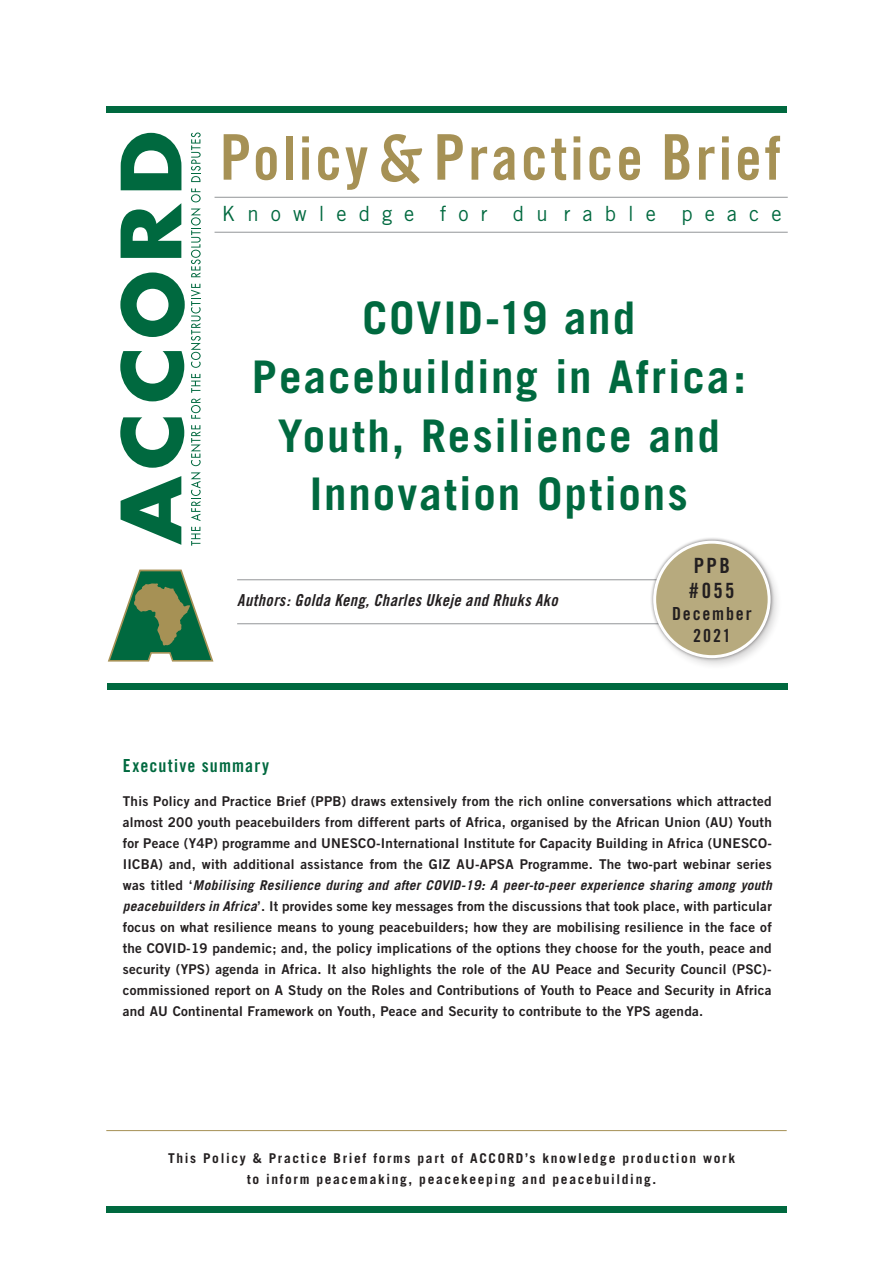
<style>
.page{position:relative;width:893px;height:1263px;background:#fff}
.page>*{position:absolute;margin:0;border:0;box-sizing:border-box;transform-origin:0 0}
.t1{font:60px "Trade Gothic Bold Cond Twenty";letter-spacing:.05em;color:#a69155}
.t2{font:700 45px/58.5px "Trade Gothic";letter-spacing:.04em;color:#00693f;text-align:center}
.t3{font:21px "Trade Gothic";letter-spacing:.595em;color:#00693f}
.t4{font:21px/25.2px "Trade Gothic Bold Cond Twenty";letter-spacing:.11em;color:#231f20}
.t5{font:18px "Trade Gothic Bold Cond Twenty";letter-spacing:.065em;color:#00693f}
.t6{font:18px/21.6px "Trade Gothic Bold Cond Twenty";letter-spacing:.1em;color:#231f20;text-align:center}
.t7{font:16.5px "Trade Gothic Bold Cond Twenty Obl";letter-spacing:.025em;color:#231f20}
.t8{font:13.5px/21px "Trade Gothic Bold Two";letter-spacing:.02em;color:#231f20;text-align:justify}
.t9{font:700 13.5px/21px "Trade Gothic";letter-spacing:.12em;color:#231f20;text-align:center}
.t10{font:italic 700 13.5px "Trade Gothic";letter-spacing:.02em;color:#231f20}
.s1{font-size:63px}
.s2{font-family:"Alegreya";font-weight:700;font-size:72px}
.s3{font-family:"Trade Gothic Bold Two";font-weight:400;font-style:normal}
.s4{font-family:"Trade Gothic";font-weight:700;font-style:italic}
</style>
<div class="page">
<div style="left:106px;top:1206px;width:681px;height:6px;background:#00693f"></div>
<hr style="left:106px;top:1130px;width:681px;height:1px;background:#a69155">
<div style="left:106px;top:106px;width:681px;height:7px;background:#00693f"></div>
<div style="left:107px;top:683px;width:680px;height:7px;background:#00693f"></div>
<svg style="left:108px;top:569px;width:105px;height:92px"></svg>
<svg style="left:191px;top:527px;width:9px;height:19px"></svg>
<svg style="left:191px;top:472px;width:10px;height:49px"></svg>
<svg style="left:191px;top:425px;width:10px;height:41px"></svg>
<svg style="left:191px;top:374px;width:10px;height:45px"></svg>
<svg style="left:191px;top:284px;width:10px;height:84px"></svg>
<svg style="left:191px;top:209px;width:10px;height:68px"></svg>
<svg style="left:191px;top:188px;width:10px;height:14px"></svg>
<svg style="left:191px;top:133px;width:10px;height:49px"></svg>
<svg style="left:121px;top:476px;width:60px;height:69px"></svg>
<svg style="left:120px;top:417px;width:64px;height:51px"></svg>
<svg style="left:120px;top:351px;width:64px;height:50px"></svg>
<svg style="left:121px;top:203px;width:60px;height:55px"></svg>
<svg style="left:121px;top:133px;width:60px;height:57px"></svg>
<svg style="left:120px;top:272px;width:65px;height:65px"></svg>
<hr style="left:215px;top:197px;width:573px;height:1px;background:#939598">
<hr style="left:215px;top:232px;width:573px;height:1px;background:#939598">
<hr style="left:237px;top:579px;width:513px;height:1px;background:#939598">
<hr style="left:237px;top:623px;width:513px;height:1px;background:#939598">
<div style="left:649px;top:537px;width:134px;height:134px;background:#231f20;opacity:.2"></div>
<div style="left:650px;top:537px;width:124px;height:125px;background:#231f20;opacity:.53"></div>
<div style="left:655px;top:542px;width:114px;height:115px;background:#b7aa7e;border-radius:50%"></div>
<div style="left:653px;top:541px;width:118px;height:117px;border:3px solid #fff;border-radius:50%"></div>
<h1 class="t1" style="left:220px;top:122px;width:563px"><span class="s1">P</span>olicy <span class="s2">&amp;</span> <span class="s1">P</span>ractice <span class="s1">B</span>rief</h1>
<h3 class="t3" style="left:222px;top:201px;width:561px">Knowledge for du rable peace</h3>
<h2 class="t2" style="left:252px;top:288px;width:495px">COVID-19 and<br>Peacebuilding in Africa:<br>Youth, Resilience and<br>Innovation Options</h2>
<p class="t7" style="left:237px;top:590px;width:322px">Authors: Golda Keng, Charles Ukeje and Rhuks Ako</p>
<h3 class="t4" style="left:689px;top:553px;width:47px">PPB #055</h3>
<h3 class="t6" style="left:672px;top:603px;width:81px">December<br>2021</h3>
<h3 class="t5" style="left:123px;top:755px;width:148px">Executive summary</h3>
<p class="t8" style="left:123px;top:790px;width:651px">This Policy and Practice Brief (PPB) draws extensively from the rich online conversations which attracted almost 200 youth peacebuilders from different parts of Africa, organised by the African Union (AU) Youth for Peace (Y4P) programme and UNESCO-International Institute for Capacity Building in Africa (UNESCO-IICBA) and, with additional assistance from the GIZ AU-APSA Programme. The two-part webinar series</p>
<p class="t10" style="left:123px;top:877px;width:650px"><span class="s3">was titled ‘</span>Mobilising Resilience during and after COVID-19: A peer-to-peer experience sharing among youth</p>
<p class="t8" style="left:123px;top:895px;width:650px"><span class="s4">peacebuilders in Africa</span>’. It provides some key messages from the discussions that took place, with particular focus on what resilience means to young peacebuilders; how they are mobilising resilience in the face of the COVID-19 pandemic; and, the policy implications of the options they choose for the youth, peace and security (YPS) agenda in Africa. It also highlights the role of the AU Peace and Security Council (PSC)- commissioned report on A Study on the Roles and Contributions of Youth to Peace and Security in Africa and AU Continental Framework on Youth, Peace and Security to contribute to the YPS agenda.</p>
<p class="t9" style="left:168px;top:1147px;width:568px">This Policy &amp; Practice Brief forms part of ACCORD’s knowledge production work to inform peacemaking, peacekeeping and peacebuilding.</p>
</div>
